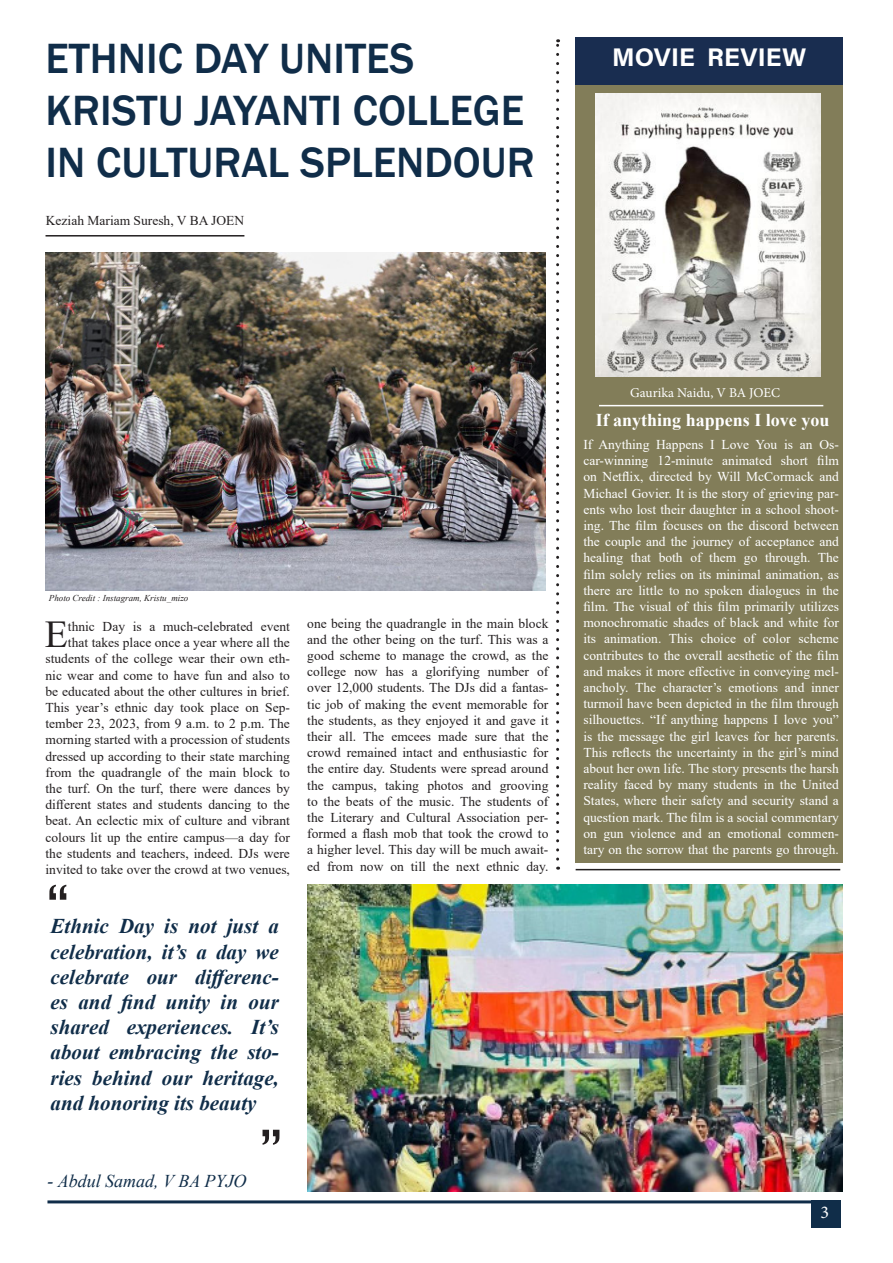
<style>
.page{position:relative;width:893px;height:1263px;background:#fff}
.page>*{position:absolute;margin:0;border:0;box-sizing:border-box;transform-origin:0 0}
.t1{font:54px "Lucida Bright";color:#231f20}
.t2{font:500 43.5px "Franklin Gothic";color:#102d49}
.t3{font:37.95px "Times New Roman";color:#231f20}
.t4{font:25.5px "Acumin Variable Concept";color:#fff}
.t5{font:italic 700 21px/25.2px "Times New Roman";color:#102d49;text-align:justify}
.t6{font:700 18px "Times New Roman";color:#fff}
.t7{font:italic 18px "Times New Roman";color:#102d49}
.t8{font:18px "Minion Pro";color:#fff}
.t9{font:13.5px/16.2px "Times New Roman";color:#231f20;text-align:right}
.t10{font:13.5px/16.2px "Times New Roman";color:#fff;text-align:justify}
.t11{font:13.5px "Minion Pro";color:#fff}
.t12{font:italic 9px "Times New Roman";color:#231f20}
</style>
<div class="page">
<hr style="left:47px;top:1200px;width:792px;height:3px;background:#102d49">
<div style="left:811px;top:1200px;width:30px;height:28px;background:#102d49"></div>
<hr style="left:46px;top:235px;width:198px;height:2px;background:#231f20">
<div style="left:576px;top:84px;width:267px;height:778px;background:#827d59"></div>
<div style="left:576px;top:38px;width:267px;height:46px;background:#192d50"></div>
<img style="left:596px;top:93px;width:224px;height:283px">
<hr style="left:599px;top:405px;width:224px;height:1px;background:#fff">
<hr style="left:576px;top:869px;width:264px;height:1px;background:#231f20">
<svg style="left:556px;top:39px;width:3px;height:820px"></svg>
<img style="left:307px;top:885px;width:536px;height:306px">
<img style="left:46px;top:252px;width:499px;height:339px">
<p class="t2" style="left:46px;top:31px;width:370px">ETHNIC DAY UNITES</p>
<p class="t2" style="left:46px;top:84px;width:480px">KRISTU JAYANTI COLLEGE</p>
<p class="t2" style="left:46px;top:136px;width:491px">IN CULTURAL SPLENDOUR</p>
<p class="t9" style="left:46px;top:212px;width:200px">Keziah Mariam Suresh, V BA JOEN</p>
<p class="t4" style="left:612px;top:39px;width:196px">MOVIE REVIEW</p>
<p class="t12" style="left:49px;top:591px;width:141px">Photo Credit : Instagram, Kristu_mizo</p>
<p class="t9" style="left:46px;top:618px;width:246px">thnic Day is a much-celebrated event that takes place once a year where all the students of the college wear their own eth&shy;nic wear and come to have fun and also to be educated about the other cultures in brief.<br>This year’s ethnic day took place on Sep&shy;tember 23, 2023, from 9 a.m. to 2 p.m. The morning started with a procession of students dressed up according to their state marching from the quadrangle of the main block to the turf. On the turf, there were dances by different states and students dancing to the beat. An eclectic mix of culture and vibrant colours lit up the entire campus—a day for the students and teachers, indeed. DJs were invited to take over the crowd at two venues,</p>
<p class="t9" style="left:307px;top:614px;width:243px;text-align:justify">one being the quadrangle in the main block and the other being on the turf. This was a good scheme to manage the crowd, as the college now has a glorifying number of over 12,000 students. The DJs did a fantas&shy;tic job of making the event memorable for the students, as they enjoyed it and gave it their all. The emcees made sure that the crowd remained intact and enthusiastic for the entire day. Students were spread around the campus, taking photos and grooving to the beats of the music. The students of the Literary and Cultural Association per&shy;formed a flash mob that took the crowd to a higher level. This day will be much await&shy;ed from now on till the next ethnic day.</p>
<p class="t3" style="left:45px;top:608px;width:25px">E</p>
<p class="t1" style="left:46px;top:876px;width:26px">“</p>
<p class="t5" style="left:51px;top:913px;width:230px">Ethnic Day is not just a celebration, it’s a day we celebrate our differenc&shy;es and find unity in our shared experiences. It’s about embracing the sto&shy;ries behind our heritage, and honoring its beauty</p>
<p class="t7" style="left:48px;top:1169px;width:200px">- Abdul Samad, V BA PYJO</p>
<p class="t1" style="left:259px;top:1121px;width:26px">”</p>
<p class="t11" style="left:630px;top:384px;width:151px">Gaurika Naidu, V BA JOEC</p>
<p class="t10" style="left:583px;top:436px;width:257px">If Anything Happens I Love You is an Os&shy;car-winning 12-minute animated short film on Netflix, directed by Will McCormack and Michael Govier. It is the story of grieving par&shy;ents who lost their daughter in a school shoot&shy;ing. The film focuses on the discord between the couple and the journey of acceptance and healing that both of them go through. The film solely relies on its minimal animation, as there are little to no spoken dialogues in the film. The visual of this film primarily utilizes monochromatic shades of black and white for its animation. This choice of color scheme contributes to the overall aesthetic of the film and makes it more effective in conveying mel&shy;ancholy. The character’s emotions and inner turmoil have been depicted in the film through silhouettes. “If anything happens I love you” is the message the girl leaves for her parents.<br>This reflects the uncertainty in the girl’s mind about her own life. The story presents the harsh reality faced by many students in the United States, where their safety and security stand a question mark. The film is a social commentary on gun violence and an emotional commen&shy;tary on the sorrow that the parents go through.</p>
<p class="t6" style="left:596px;top:407px;width:235px">If anything happens I love you</p>
<p class="t8" style="left:820px;top:1200px;width:10px">3</p>
</div>
